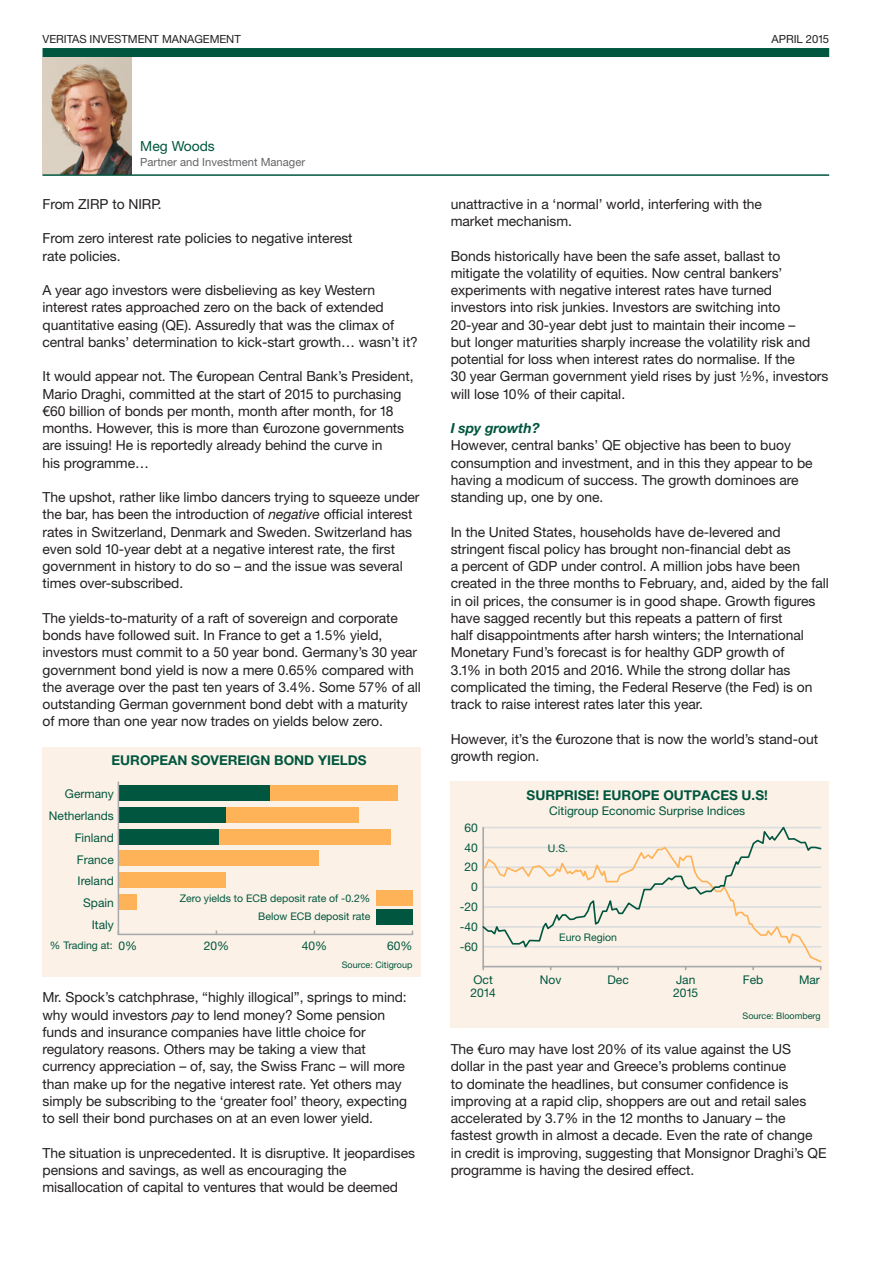
<style>
.page{position:relative;width:893px;height:1263px;background:#fff}
.page>*{position:absolute;margin:0;border:0;box-sizing:border-box;transform-origin:0 0}
.t1{font:13.8px/17.2px "Helvetica Neue LT Std";letter-spacing:-.005em;color:#231f20}
.t2{font:italic 700 13.8px "Helvetica Neue LT Std";letter-spacing:-.005em;color:#00563f}
.t3{font:13.8px "Helvetica Neue LT Std";color:#00563f}
.t4{font:700 13.5px "Helvetica Neue LT Std";color:#00563f}
.t5{font:12px "Helvetica Neue LT Std";color:#00563f}
.t6{font:11.25px "Helvetica Neue LT Std";letter-spacing:-.005em;color:#231f20}
.t7{font:11.25px "Helvetica Neue LT Std";color:#636466}
.t8{font:10.5px/18.3px "Helvetica Neue LT Std";color:#00563f;text-align:right}
.t9{font:9px "Helvetica Neue LT Std";color:#00563f}
.s1{font-style:italic}
</style>
<div class="page">
<div style="left:43px;top:48px;width:786px;height:9px;background:#00563f"></div>
<div style="left:43px;top:747px;width:378px;height:229px;background:#fbf1e6"></div>
<hr style="left:118px;top:934px;width:294px;height:1px;background:#a7a9ac">
<div style="left:376px;top:890px;width:36px;height:15px;background:#ffb358"></div>
<div style="left:270px;top:785px;width:128px;height:16px;background:#ffb358"></div>
<div style="left:226px;top:807px;width:133px;height:15px;background:#ffb358"></div>
<div style="left:219px;top:829px;width:171px;height:15px;background:#ffb358"></div>
<div style="left:118px;top:850px;width:201px;height:16px;background:#ffb358"></div>
<div style="left:118px;top:872px;width:108px;height:16px;background:#ffb358"></div>
<div style="left:118px;top:894px;width:19px;height:15px;background:#ffb358"></div>
<div style="left:376px;top:909px;width:36px;height:16px;background:#00563f"></div>
<div style="left:118px;top:785px;width:152px;height:16px;background:#00563f"></div>
<div style="left:118px;top:807px;width:108px;height:15px;background:#00563f"></div>
<div style="left:118px;top:829px;width:101px;height:15px;background:#00563f"></div>
<hr style="left:118px;top:782px;width:1px;height:152px;background:#a7a9ac">
<div style="left:451px;top:781px;width:378px;height:247px;background:#fbf1e6"></div>
<svg style="left:482px;top:826px;width:340px;height:143px"></svg>
<img style="left:43px;top:57px;width:89px;height:117px">
<hr style="left:43px;top:174px;width:786px;height:2px;background:#00563f">
<p class="t6" style="left:43px;top:32px;width:200px">VERITAS INVESTMENT MANAGEMENT</p>
<p class="t6" style="left:772px;top:32px;width:59px">APRIL 2015</p>
<p class="t3" style="left:140px;top:138px;width:76px">Meg Woods</p>
<p class="t7" style="left:140px;top:155px;width:166px">Partner and Investment Manager</p>
<p class="t1" style="left:43px;top:195px;width:121px">From ZIRP to NIRP.</p>
<p class="t1" style="left:43px;top:230px;width:312px">From zero interest rate policies to negative interest rate policies.</p>
<p class="t1" style="left:43px;top:281px;width:377px">A year ago investors were disbelieving as key Western interest rates approached zero on the back of extended quantitative easing (QE). Assuredly that was the climax of central banks’ determination to kick-start growth… wasn’t it?</p>
<p class="t1" style="left:43px;top:368px;width:372px">It would appear not. The €uropean Central Bank’s President, Mario Draghi, committed at the start of 2015 to purchasing €60 billion of bonds per month, month after month, for 18 months. However, this is more than €urozone governments are issuing! He is reportedly already behind the curve in<br>his programme…</p>
<p class="t1" style="left:43px;top:488px;width:379px">The upshot, rather like limbo dancers trying to squeeze under the bar, has been the introduction of <span class="s1">negative</span> official interest rates in Switzerland, Denmark and Sweden. Switzerland has even sold 10-year debt at a negative interest rate, the first government in history to do so – and the issue was several times over-subscribed.</p>
<p class="t1" style="left:43px;top:609px;width:380px">The yields-to-maturity of a raft of sovereign and corporate bonds have followed suit. In France to get a 1.5% yield, investors must commit to a 50 year bond. Germany’s 30 year government bond yield is now a mere 0.65% compared with the average over the past ten years of 3.4%. Some 57% of all outstanding German government bond debt with a maturity of more than one year now trades on yields below zero.</p>
<p class="t4" style="left:111px;top:752px;width:257px">EUROPEAN SOVEREIGN BOND YIELDS</p>
<p class="t5" style="left:65px;top:787px;width:50px">Germany</p>
<p class="t5" style="left:49px;top:809px;width:66px">Netherlands</p>
<p class="t5" style="left:75px;top:830px;width:41px">Finland</p>
<p class="t5" style="left:77px;top:852px;width:38px">France</p>
<p class="t5" style="left:78px;top:874px;width:38px">Ireland</p>
<p class="t5" style="left:83px;top:896px;width:32px">Spain</p>
<p class="t5" style="left:92px;top:917px;width:23px">Italy</p>
<p class="t8" style="left:180px;top:889px;width:192px">Zero yields to ECB deposit rate of -0.2%<br>Below ECB deposit rate</p>
<p class="t8" style="left:50px;top:936px;width:64px">% Trading at:</p>
<p class="t5" style="left:118px;top:939px;width:20px">0%</p>
<p class="t5" style="left:204px;top:939px;width:27px">20%</p>
<p class="t5" style="left:302px;top:939px;width:27px">40%</p>
<p class="t5" style="left:387px;top:939px;width:27px">60%</p>
<p class="t9" style="left:342px;top:959px;width:72px">Source: Citigroup</p>
<p class="t1" style="left:43px;top:989px;width:366px">Mr. Spock’s catchphrase, “highly illogical”, springs to mind: why would investors <span class="s1">pay</span> to lend money? Some pension funds and insurance companies have little choice for regulatory reasons. Others may be taking a view that currency appreciation – of, say, the Swiss Franc – will more than make up for the negative interest rate. Yet others may simply be subscribing to the ‘greater fool’ theory, expecting to sell their bond purchases on at an even lower yield.</p>
<p class="t1" style="left:43px;top:1144px;width:374px">The situation is unprecedented. It is disruptive. It jeopardises pensions and savings, as well as encouraging the misallocation of capital to ventures that would be deemed</p>
<p class="t1" style="left:451px;top:195px;width:313px">unattractive in a ‘normal’ world, interfering with the market mechanism.</p>
<p class="t1" style="left:451px;top:247px;width:379px">Bonds historically have been the safe asset, ballast to mitigate the volatility of equities. Now central bankers’ experiments with negative interest rates have turned investors into risk junkies. Investors are switching into 20‑year and 30-year debt just to maintain their income –<br>but longer maturities sharply increase the volatility risk and potential for loss when interest rates do normalise. If the<br>30 year German government yield rises by just ½%, investors will lose 10% of their capital.</p>
<p class="t2" style="left:451px;top:420px;width:91px">I spy growth?</p>
<p class="t1" style="left:451px;top:437px;width:363px">However, central banks’ QE objective has been to buoy consumption and investment, and in this they appear to be having a modicum of success. The growth dominoes are standing up, one by one.</p>
<p class="t1" style="left:451px;top:523px;width:380px">In the United States, households have de-levered and stringent fiscal policy has brought non-financial debt as<br>a percent of GDP under control. A million jobs have been created in the three months to February, and, aided by the fall in oil prices, the consumer is in good shape. Growth figures have sagged recently but this repeats a pattern of first<br>half disappointments after harsh winters; the International Monetary Fund’s forecast is for healthy GDP growth of<br>3.1% in both 2015 and 2016. While the strong dollar has complicated the timing, the Federal Reserve (the Fed) is on track to raise interest rates later this year.</p>
<p class="t1" style="left:451px;top:730px;width:369px">However, it’s the €urozone that is now the world’s stand-out growth region.</p>
<p class="t4" style="left:527px;top:786px;width:243px">SURPRISE! EUROPE OUTPACES U.S!</p>
<p class="t5" style="left:465px;top:820px;width:15px">60</p>
<p class="t5" style="left:465px;top:840px;width:15px">40</p>
<p class="t5" style="left:465px;top:860px;width:15px">20</p>
<p class="t5" style="left:471px;top:880px;width:8px">0</p>
<p class="t5" style="left:460px;top:900px;width:20px">-20</p>
<p class="t5" style="left:460px;top:920px;width:20px">-40</p>
<p class="t5" style="left:460px;top:939px;width:20px">-60</p>
<p class="t5" style="left:549px;top:804px;width:198px">Citigroup Economic Surprise Indices</p>
<p class="t8" style="left:548px;top:839px;width:22px">U.S.</p>
<p class="t8" style="left:559px;top:928px;width:59px">Euro Region</p>
<p class="t5" style="left:473px;top:973px;width:21px">Oct</p>
<p class="t5" style="left:607px;top:973px;width:23px">Dec</p>
<p class="t5" style="left:471px;top:985px;width:27px">2014</p>
<p class="t5" style="left:540px;top:973px;width:23px">Nov</p>
<p class="t5" style="left:676px;top:973px;width:21px">Jan</p>
<p class="t5" style="left:743px;top:973px;width:22px">Feb</p>
<p class="t5" style="left:799px;top:973px;width:22px">Mar</p>
<p class="t5" style="left:673px;top:985px;width:27px">2015</p>
<p class="t9" style="left:742px;top:1011px;width:80px">Source: Bloomberg</p>
<p class="t1" style="left:451px;top:1040px;width:377px">The €uro may have lost 20% of its value against the US dollar in the past year and Greece’s problems continue<br>to dominate the headlines, but consumer confidence is improving at a rapid clip, shoppers are out and retail sales accelerated by 3.7% in the 12 months to January – the fastest growth in almost a decade. Even the rate of change in credit is improving, suggesting that Monsignor Draghi’s QE programme is having the desired effect.</p>
</div>
